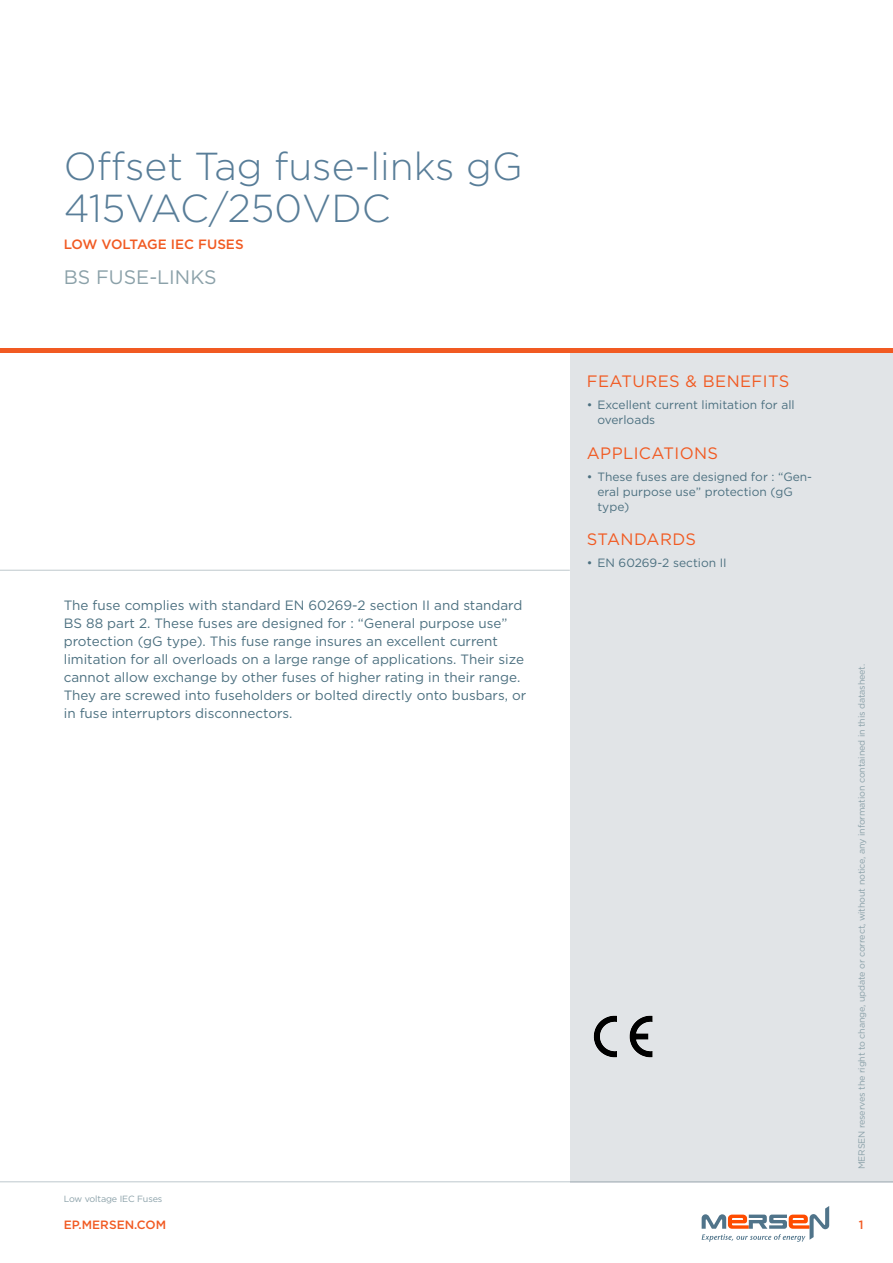
<style>
.page{position:relative;width:893px;height:1263px;background:#fff}
.page>*{position:absolute;margin:0;border:0;box-sizing:border-box;transform-origin:0 0}
.t1{font:300 39px/42px "Gotham";color:#587d98}
.t2{font:19.5px "Gotham";color:#8ba1a9}
.t3{font:16.5px "Gotham";letter-spacing:.025em;color:#f15a22}
.t4{font:13.5px/18px "Gotham";color:#4c7080}
.t5{font:500 13.5px "Gotham";color:#f15a22}
.t6{font:12px/15px "Gotham";color:#4c7080}
.t7{font:500 12px "Gotham";color:#f15a22}
.t8{font:9px "Gotham";letter-spacing:-.015em;color:#8ba1a9}
</style>
<div class="page">
<hr style="left:0;top:1181px;width:893px;height:1px;background:#bec8cd">
<div style="left:570px;top:353px;width:323px;height:829px;background:#e1e4e7"></div>
<hr style="left:0;top:349px;width:893px;height:4px;background:#f15a22">
<hr style="left:0;top:570px;width:570px;height:1px;background:#bec8cd">
<svg style="left:702px;top:1206px;width:127px;height:36px"></svg>
<img style="left:593px;top:1015px;width:60px;height:43px">
<h1 class="t1" style="left:64px;top:144px;width:460px">Offset Tag fuse-links gG<br>415VAC/250VDC</h1>
<p class="t5" style="left:64px;top:235px;width:181px">LOW VOLTAGE IEC FUSES</p>
<h2 class="t2" style="left:64px;top:264px;width:154px">BS FUSE-LINKS</h2>
<p class="t4" style="left:64px;top:596px;width:464px">The fuse complies with standard EN 60269-2 section II and standard BS 88 part 2. These fuses are designed for : “General purpose use” protection (gG type). This fuse range insures an excellent current limitation for all overloads on a large range of applications. Their size cannot allow exchange by other fuses of higher rating in their range.<br>They are screwed into fuseholders or bolted directly onto busbars, or in fuse interruptors disconnectors.</p>
<p class="t3" style="left:587px;top:371px;width:204px">FEATURES &amp; BENEFITS</p>
<p class="t6" style="left:597px;top:397px;width:199px;text-indent:-11px">• Excellent current limitation for all overloads</p>
<p class="t3" style="left:587px;top:442px;width:133px">APPLICATIONS</p>
<p class="t6" style="left:597px;top:469px;width:216px;text-indent:-11px">• These fuses are designed for : “Gen&shy;eral purpose use” protection (gG type)</p>
<p class="t3" style="left:587px;top:529px;width:111px">STANDARDS</p>
<p class="t6" style="left:587px;top:555px;width:141px">• EN 60269-2 section II</p>
<p class="t8" style="left:856px;top:1169px;width:507px;rotate:-90deg">MERSEN reserves the right to change, update or correct, without notice, any information contained in this datasheet.</p>
<p class="t8" style="left:64px;top:1193px;width:100px">Low voltage IEC Fuses</p>
<p class="t7" style="left:64px;top:1217px;width:104px">EP.MERSEN.COM</p>
<p class="t7" style="left:859px;top:1217px;width:6px">1</p>
</div>
